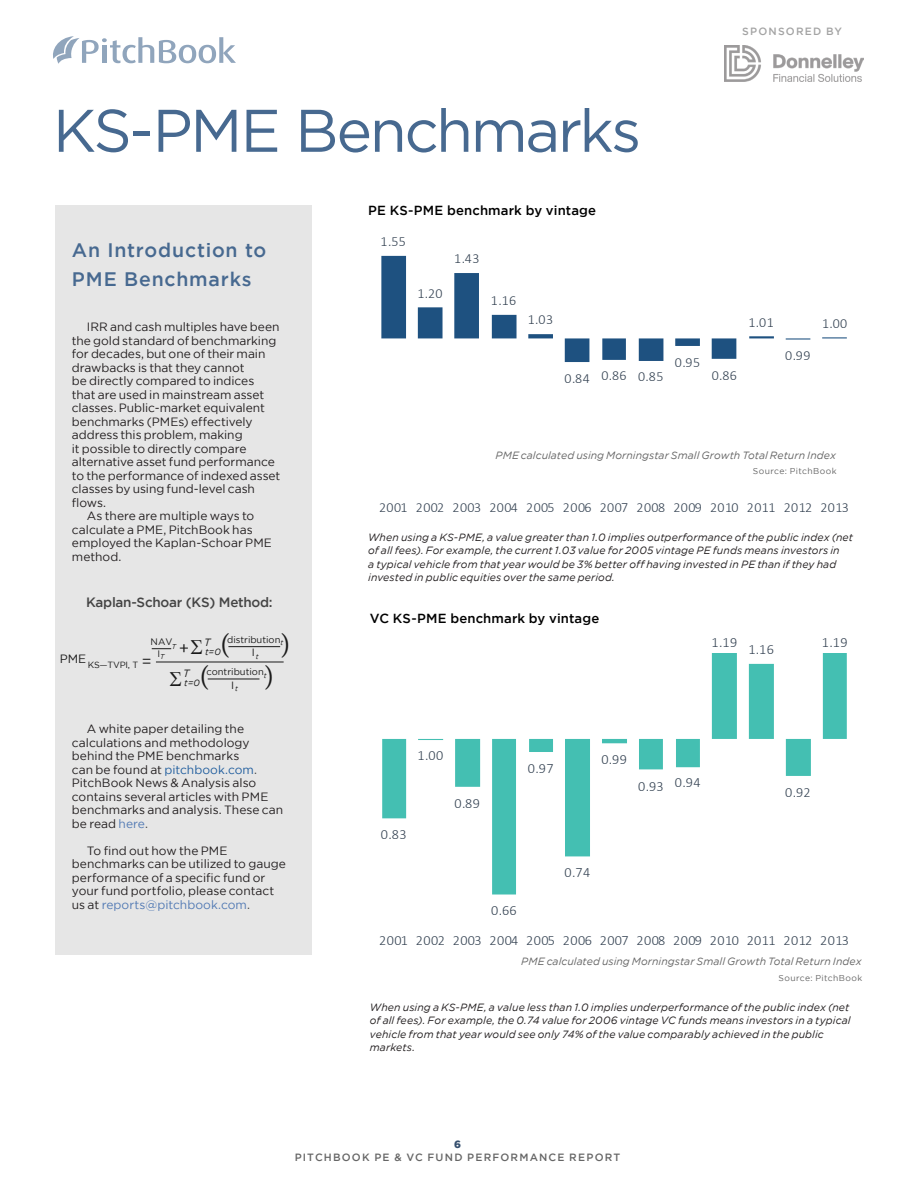
<style>
.page{position:relative;width:918px;height:1188px;background:#fff}
.page>*{position:absolute;margin:0;border:0;box-sizing:border-box;transform-origin:0 0}
.t1{font:60px "Gotham";letter-spacing:-.04em;color:#476990}
.t2{font:28.2px "Minion Pro";color:#1a1a1a}
.t3{font:500 19.5px/28.5px "Gotham";letter-spacing:.04em;color:#476990}
.t4{font:16.35px "Gotham";color:#1a1a1a}
.t5{font:300 14.1px "Calibri";letter-spacing:.03em;color:#344252}
.t6{font:300 13.95px "Calibri";letter-spacing:.03em;color:#344252}
.t7{font:500 13.5px "Gotham";letter-spacing:-.02em;color:#454545}
.t8{font:500 13.2px "Gotham";letter-spacing:.01em;color:#000}
.t9{font:12px/13.5px "Gotham";color:#231f20}
.t10{font:italic 10.5px/13.5px "Gotham";letter-spacing:.01em;color:#231f20}
.t11{font:italic 10.5px "Gotham";letter-spacing:.005em;color:#666}
.t12{font:500 10.5px "Gotham";letter-spacing:.115em;color:#666}
.t13{font:10.5px "Gotham";color:#1a1a1a}
.t14{font:italic 10.5px "Gotham";color:#1a1a1a}
.t15{font:900 10.5px "Gotham";color:#354f6e}
.t16{font:9.45px "Gotham";color:#1a1a1a}
.t17{font:9px "Gotham";letter-spacing:-.02em;color:#1a1a1a}
.t18{font:italic 9px "Gotham";color:#1a1a1a}
.t19{font:8.55px "Gotham";letter-spacing:.045em;color:#666}
.t20{font:italic 7.05px "Gotham";color:#1a1a1a}
.s1{font-family:"Minion Pro";font-size:28.2px}
.s2{font-size:16.35px}
.s3{color:#215e9e}
.s4{color:#454646}
.s5{color:#527ab4}
</style>
<div class="page">
<div style="left:56px;top:205px;width:256px;height:749px;background:#e6e6e6"></div>
<hr style="left:228px;top:646px;width:52px;height:1px;background:#1a1a1a">
<hr style="left:156px;top:662px;width:128px;height:1px;background:#1a1a1a">
<svg style="left:152px;top:648px;width:19px;height:1px"></svg>
<hr style="left:208px;top:679px;width:51px;height:1px;background:#1a1a1a">
<svg style="left:381px;top:256px;width:466px;height:106px"></svg>
<svg style="left:382px;top:653px;width:465px;height:242px"></svg>
<svg style="left:53px;top:36px;width:183px;height:28px"></svg>
<img style="left:724px;top:45px;width:140px;height:36px">
<h1 class="t1" style="left:53px;top:97px;width:590px">KS-PME Benchmarks</h1>
<h3 class="t3" style="left:72px;top:236px;width:196px">An Introduction to<br>PME Benchmarks</h3>
<p class="t8" style="left:368px;top:203px;width:229px">PE KS-PME benchmark by vintage</p>
<p class="t6" style="left:381px;top:232px;width:27px">1.55</p>
<p class="t6" style="left:417px;top:285px;width:27px">1.20</p>
<p class="t6" style="left:454px;top:250px;width:27px">1.43</p>
<p class="t6" style="left:491px;top:291px;width:27px">1.16</p>
<p class="t12" style="left:742px;top:26px;width:101px">SPONSORED BY</p>
<p class="t9" style="left:87px;top:320px;width:194px">IRR and cash multiples have been</p>
<p class="t9" style="left:72px;top:334px;width:206px">the gold standard of benchmarking</p>
<p class="t9" style="left:72px;top:347px;width:195px">for decades, but one of their main</p>
<p class="t9" style="left:72px;top:361px;width:174px">drawbacks is that they cannot</p>
<p class="t9" style="left:72px;top:374px;width:184px">be directly compared to indices</p>
<p class="t9" style="left:72px;top:388px;width:194px">that are used in mainstream asset</p>
<p class="t9" style="left:72px;top:401px;width:195px">classes. Public-market equivalent</p>
<p class="t9" style="left:72px;top:415px;width:182px">benchmarks (PMEs) effectively</p>
<p class="t9" style="left:72px;top:428px;width:172px">address this problem, making</p>
<p class="t9" style="left:72px;top:442px;width:176px">it possible to directly compare</p>
<p class="t9" style="left:72px;top:455px;width:205px">alternative asset fund performance</p>
<p class="t9" style="left:72px;top:469px;width:210px">to the performance of indexed asset</p>
<p class="t9" style="left:72px;top:482px;width:185px">classes by using fund-level cash</p>
<p class="t9" style="left:72px;top:496px;width:36px">flows.</p>
<p class="t9" style="left:87px;top:509px;width:169px">As there are multiple ways to</p>
<p class="t9" style="left:72px;top:523px;width:182px">calculate a PME, PitchBook has</p>
<p class="t9" style="left:72px;top:536px;width:202px">employed the Kaplan-Schoar PME</p>
<p class="t9" style="left:72px;top:550px;width:51px">method.</p>
<p class="t7" style="left:86px;top:594px;width:188px">Kaplan-Schoar (KS) Method:</p>
<h3 class="t4" style="left:179px;top:639px;width:53px">+ <span class="s1">(</span></h3>
<h2 class="t2" style="left:280px;top:625px;width:11px">)</h2>
<p class="t16" style="left:227px;top:634px;width:55px">distribution</p>
<p class="t13" style="left:252px;top:647px;width:8px">I<sub>t</sub></p>
<p class="t16" style="left:151px;top:637px;width:23px">NAV</p>
<p class="t14" style="left:204px;top:637px;width:8px">T</p>
<p class="t20" style="left:280px;top:639px;width:4px">t</p>
<p class="t20" style="left:172px;top:643px;width:6px">T</p>
<p class="t16" style="left:157px;top:648px;width:8px">I<sub>T</sub></p>
<p class="t18" style="left:205px;top:646px;width:17px">t=0</p>
<p class="t17" style="left:60px;top:660px;width:94px"><sup>PME</sup> KS—TVPI, T <span class="s2">=</span></p>
<h2 class="t2" style="left:200px;top:658px;width:11px">(</h2>
<h2 class="t2" style="left:264px;top:657px;width:11px">)</h2>
<p class="t14" style="left:183px;top:668px;width:8px">T</p>
<p class="t16" style="left:206px;top:667px;width:59px">contribution</p>
<p class="t13" style="left:231px;top:679px;width:8px">I<sub>t</sub></p>
<p class="t20" style="left:264px;top:671px;width:4px">t</p>
<p class="t18" style="left:184px;top:678px;width:17px">t=0</p>
<p class="t9" style="left:72px;top:722px;width:213px;text-indent:15px">A white paper detailing the calculations and methodology behind the PME benchmarks<br>can be found at <span class="s3">pitchbook.com</span><span class="s4">.<br></span>PitchBook News &amp; Analysis also contains several articles with PME benchmarks and analysis. These can be read <span class="s5">here</span><span class="s4">.</span></p>
<p class="t9" style="left:72px;top:844px;width:216px;text-indent:15px">To find out how the PME benchmarks can be utilized to gauge performance of a specific fund or your fund portfolio, please contact us at <span class="s5">reports@pitchbook.com</span><span class="s4">.</span></p>
<p class="t6" style="left:528px;top:311px;width:27px">1.03</p>
<p class="t6" style="left:565px;top:368px;width:100px">0.84 0.86 0.85</p>
<p class="t6" style="left:675px;top:353px;width:27px">0.95</p>
<p class="t6" style="left:712px;top:366px;width:27px">0.86</p>
<p class="t6" style="left:748px;top:313px;width:27px">1.01</p>
<p class="t6" style="left:785px;top:347px;width:27px">0.99</p>
<p class="t6" style="left:822px;top:314px;width:27px">1.00</p>
<p class="t11" style="left:495px;top:450px;width:342px">PME calculated using Morningstar Small Growth Total Return Index</p>
<p class="t19" style="left:753px;top:467px;width:85px">Source: PitchBook</p>
<p class="t6" style="left:379px;top:499px;width:471px">2001 2002 2003 2004 2005 2006 2007 2008 2009 2010 2011 2012 2013</p>
<p class="t10" style="left:368px;top:530px;width:486px">When using a KS-PME, a value greater than 1.0 implies outperformance of the public index (net of all fees). For example, the current 1.03 value for 2005 vintage PE funds means investors in<br>a typical vehicle from that year would be 3% better off having invested in PE than if they had invested in public equities over the same period.</p>
<p class="t8" style="left:370px;top:611px;width:231px">VC KS-PME benchmark by vintage</p>
<p class="t5" style="left:712px;top:634px;width:27px">1.19</p>
<p class="t5" style="left:748px;top:641px;width:27px">1.16</p>
<p class="t5" style="left:822px;top:634px;width:27px">1.19</p>
<p class="t5" style="left:381px;top:826px;width:27px">0.83</p>
<p class="t5" style="left:418px;top:746px;width:27px">1.00</p>
<p class="t5" style="left:454px;top:794px;width:27px">0.89</p>
<p class="t5" style="left:528px;top:760px;width:27px">0.97</p>
<p class="t5" style="left:601px;top:750px;width:27px">0.99</p>
<p class="t5" style="left:638px;top:776px;width:64px">0.93 0.94</p>
<p class="t5" style="left:491px;top:902px;width:27px">0.66</p>
<p class="t5" style="left:565px;top:864px;width:27px">0.74</p>
<p class="t5" style="left:785px;top:784px;width:27px">0.92</p>
<p class="t5" style="left:379px;top:932px;width:471px">2001 2002 2003 2004 2005 2006 2007 2008 2009 2010 2011 2012 2013</p>
<p class="t11" style="left:521px;top:956px;width:342px">PME calculated using Morningstar Small Growth Total Return Index</p>
<p class="t19" style="left:779px;top:973px;width:85px">Source: PitchBook</p>
<p class="t10" style="left:370px;top:1000px;width:482px">When using a KS-PME, a value less than 1.0 implies underperformance of the public index (net of all fees). For example, the 0.74 value for 2006 vintage VC funds means investors in a typical vehicle from that year would see only 74% of the value comparably achieved in the public markets.</p>
<p class="t15" style="left:454px;top:1139px;width:8px">6</p>
<p class="t12" style="left:295px;top:1151px;width:327px">PITCHBOOK PE &amp; VC FUND PERFORMANCE REPORT</p>
</div>
